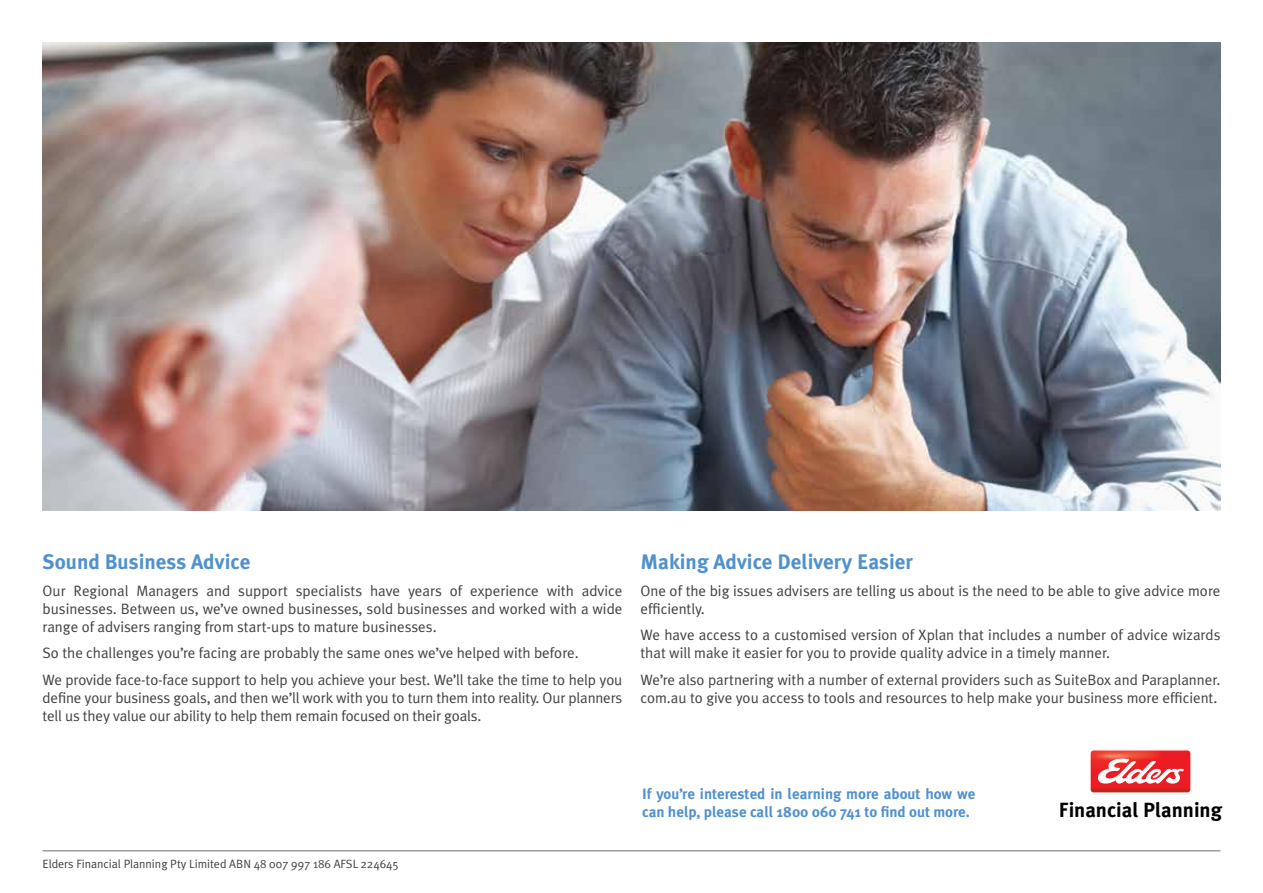
<style>
.page{position:relative;width:1263px;height:893px;background:#fff}
.page>*{position:absolute;margin:0;border:0;box-sizing:border-box;transform-origin:0 0}
.t1{font:700 21px "Meta Plus";color:#5091cd}
.t2{font:700 20.55px "Meta Plus";color:#000}
.t3{font:15px/18px "Meta Plus Normal";color:#414042}
.t4{font:700 15px/18px "Meta Plus";color:#5091cd}
.t5{font:12px "Meta Plus Normal";color:#414042}
</style>
<div class="page">
<div style="left:1089px;top:749px;width:102px;height:45px;border:1px solid #fff;border-radius:4px"></div>
<svg style="left:1090px;top:750px;width:101px;height:43px"></svg>
<img style="left:43px;top:43px;width:1177px;height:467px">
<hr style="left:43px;top:850px;width:1177px;height:1px;background:#6d6e71">
<h1 class="t1" style="left:43px;top:550px;width:209px">Sound Business Advice</h1>
<p class="t3" style="left:43px;top:581px;width:581px;text-align:justify">Our Regional Managers and support specialists have years of experience with advice businesses. Between us, we’ve owned businesses, sold businesses and worked with a wide range of advisers ranging from start-ups to mature businesses.</p>
<p class="t3" style="left:43px;top:639px;width:581px;line-height:26.5px">So the challenges you’re facing are probably the same ones we’ve helped with before.<br>We provide face-to-face support to help you achieve your best. We’ll take the time to help you</p>
<p class="t3" style="left:43px;top:688px;width:581px">define your business goals, and then we’ll work with you to turn them into reality. Our planners tell us they value our ability to help them remain focused on their goals.</p>
<h1 class="t1" style="left:640px;top:550px;width:274px">Making Advice Delivery Easier</h1>
<p class="t3" style="left:640px;top:581px;width:581px">One of the big issues advisers are telling us about is the need to be able to give advice more efficiently.</p>
<p class="t3" style="left:640px;top:626px;width:581px">We have access to a customised version of Xplan that includes a number of advice wizards that will make it easier for you to provide quality advice in a timely manner.</p>
<p class="t3" style="left:640px;top:670px;width:581px">We’re also partnering with a number of external providers such as SuiteBox and Paraplanner. com.au to give you access to tools and resources to help make your business more efficient.</p>
<p class="t5" style="left:43px;top:857px;width:358px">Elders Financial Planning Pty Limited ABN 48 007 997 186 AFSL 224645</p>
<p class="t4" style="left:642px;top:785px;width:335px">If you’re interested in learning more about how we can help, please call 1800 060 741 to find out more.</p>
<h2 class="t2" style="left:1059px;top:798px;width:165px">Financial Planning</h2>
</div>
